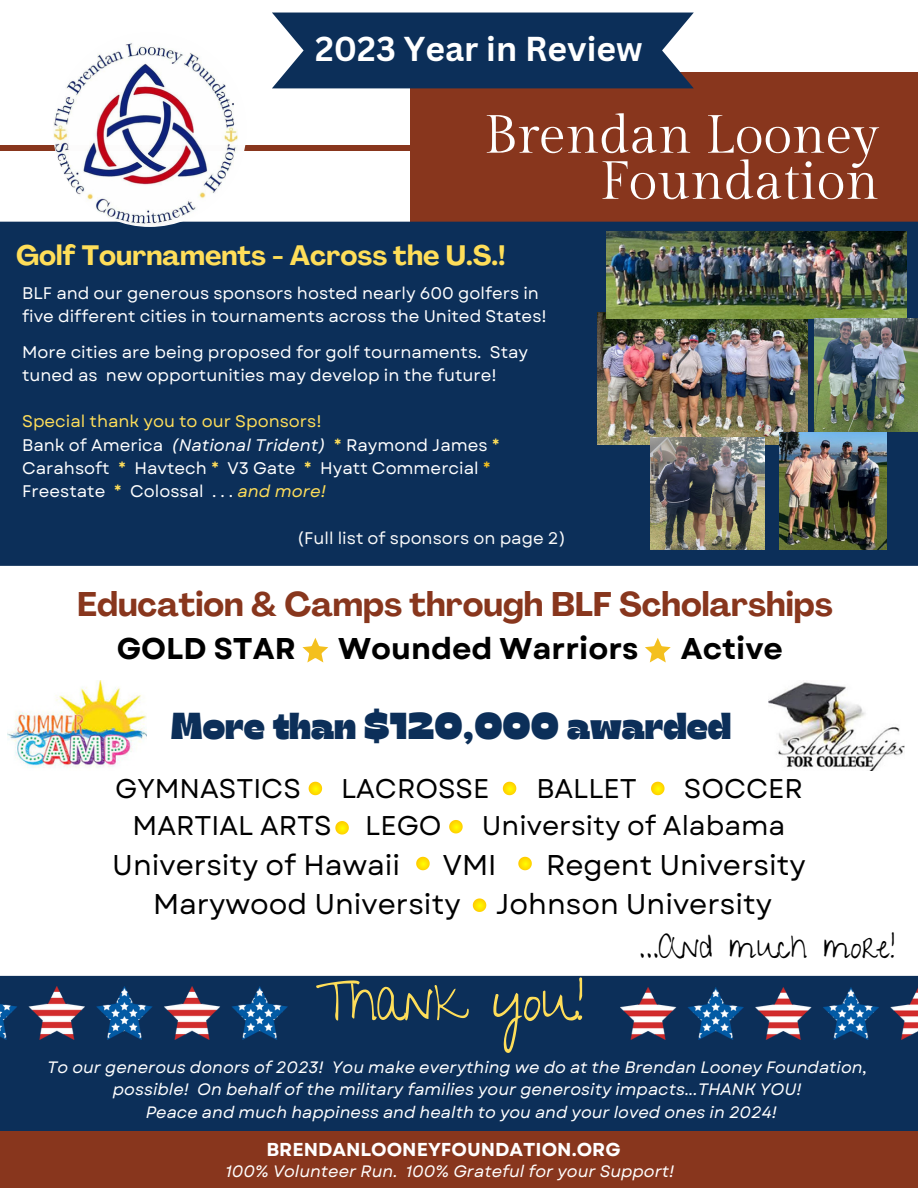
<style>
.page{position:relative;width:918px;height:1188px;background:#fff}
.page>*{position:absolute;margin:0;border:0;box-sizing:border-box;transform-origin:0 0}
.t1{font:53.7px/46.2px "Gilda Display";color:#fff;text-align:right}
.t2{font:53.55px "Give You Glory";color:#ffde59}
.t3{font:37.5px "Gulfs Display";color:#0c2f59}
.t4{font:700 33.75px "Agrandir";color:#88361d}
.t5{font:700 33.6px "Canva Sans";color:#fff}
.t6{font:32.1px "Give You Glory";color:#000}
.t7{font:700 30px "Garet";color:#000}
.t8{font:28.5px/39.3px "Garet";color:#000}
.t9{font:700 27.75px "Agrandir";color:#ffde59}
.t10{font:27px "Garet";color:#000}
.t11{font:700 18.75px "Garet";color:#fff}
.t12{font:16.8px/23.2px "Garet";color:#fff}
.t13{font:16.8px "Garet";color:#ffde59}
.t14{font:16.8px "Garet";color:#fafafa}
.t15{font:italic 16.5px/22.5px "Garet";color:#fff;text-align:center}
.s1{font-style:italic}
.s2{color:#ffde59}
.s3{color:#f4c01e}
.s4{font-style:italic;color:#ffde59}
</style>
<div class="page">
<div style="left:410px;top:72px;width:508px;height:157px;background:#88361d"></div>
<div style="left:0;top:222px;width:918px;height:344px;background:#0c2f59"></div>
<img style="left:8px;top:680px;width:138px;height:88px">
<div style="left:0;top:1131px;width:918px;height:57px;background:#88361d"></div>
<div style="left:0;top:976px;width:918px;height:155px;background:#0c2f59"></div>
<div style="left:0;top:145px;width:505px;height:6px;background:#88361d"></div>
<img style="left:53px;top:32px;width:194px;height:195px;border-radius:50%">
<img style="left:0;top:986px;width:287px;height:53px">
<svg style="left:272px;top:13px;width:422px;height:75px;background:#1e3e64"></svg>
<img style="left:621px;top:987px;width:297px;height:53px">
<svg style="left:302px;top:638px;width:26px;height:24px"></svg>
<svg style="left:645px;top:638px;width:26px;height:24px"></svg>
<svg style="left:416px;top:857px;width:14px;height:13px"></svg>
<svg style="left:473px;top:898px;width:13px;height:14px"></svg>
<svg style="left:518px;top:857px;width:14px;height:13px"></svg>
<img style="left:768px;top:682px;width:136px;height:88px">
<svg style="left:335px;top:821px;width:14px;height:14px"></svg>
<svg style="left:449px;top:820px;width:14px;height:13px"></svg>
<svg style="left:309px;top:782px;width:13px;height:13px"></svg>
<svg style="left:503px;top:782px;width:13px;height:13px"></svg>
<svg style="left:651px;top:782px;width:14px;height:13px"></svg>
<img style="left:598px;top:313px;width:210px;height:131px">
<img style="left:779px;top:432px;width:107px;height:117px">
<img style="left:606px;top:232px;width:301px;height:86px">
<img style="left:651px;top:438px;width:113px;height:111px">
<img style="left:814px;top:319px;width:104px;height:112px">
<p class="t5" style="left:315px;top:25px;width:329px">2023 Year in Review</p>
<p class="t1" style="left:484px;top:113px;width:397px">Brendan Looney<br>Foundation</p>
<p class="t9" style="left:16px;top:245px;width:491px">Golf Tournaments - Across the U.S.!</p>
<p class="t12" style="left:22px;top:281px;width:526px">BLF and our generous sponsors hosted nearly 600 golfers in five different cities in tournaments across the United States!</p>
<p class="t12" style="left:22px;top:340px;width:508px">More cities are being proposed for golf tournaments. Stay tuned as new opportunities may develop in the future!</p>
<p class="t13" style="left:22px;top:409px;width:301px">Special thank you to our Sponsors!</p>
<p class="t12" style="left:22px;top:433px;width:479px">Bank of America <span class="s1">(National Trident)</span> <span class="s2">*</span> Raymond James <span class="s2">*<br></span>Carahsoft <span class="s2">*</span> Havtech <span class="s2">*</span> V3 Gate</p>
<h3 class="t12" style="left:22px;top:457px;width:470px;text-indent:282px"><span class="s2">*</span> Hyatt Commercial <span class="s3">*<br></span>Freestate <span class="s2">*</span> Colossal . . . <span class="s4">and more!</span></h3>
<h3 class="t14" style="left:297px;top:526px;width:270px">(Full list of sponsors on page 2)</h3>
<p class="t4" style="left:77px;top:590px;width:757px">Education &amp; Camps through BLF Scholarships</p>
<h5 class="t7" style="left:117px;top:627px;width:181px">GOLD STAR</h5>
<h5 class="t7" style="left:338px;top:627px;width:302px">Wounded Warriors</h5>
<h5 class="t7" style="left:681px;top:627px;width:104px">Active</h5>
<p class="t3" style="left:170px;top:702px;width:563px">More than $120,000 awarded</p>
<h1 class="t10" style="left:115px;top:769px;width:187px">GYMNASTICS</h1>
<h1 class="t10" style="left:341px;top:769px;width:150px">LACROSSE</h1>
<h1 class="t10" style="left:536px;top:769px;width:102px">BALLET</h1>
<h1 class="t10" style="left:684px;top:769px;width:121px">SOCCER</h1>
<h1 class="t10" style="left:133px;top:806px;width:311px">MARTIAL ARTS LEGO</h1>
<h1 class="t10" style="left:482px;top:806px;width:305px">University of Alabama</h1>
<h1 class="t8" style="left:112px;top:845px;width:290px">University of Hawaii</h1>
<h1 class="t8" style="left:443px;top:845px;width:55px">VMI</h1>
<h1 class="t8" style="left:153px;top:845px;width:654px;text-indent:393px">Regent University<br>Marywood University Johnson University</h1>
<h6 class="t6" style="left:638px;top:928px;width:258px">...And much more!</h6>
<p class="t2" style="left:315px;top:971px;width:270px">Thank you!</p>
<h2 class="t15" style="left:47px;top:1056px;width:822px">To our generous donors of 2023! You make everything we do at the Brendan Looney Foundation, possible! On behalf of the military families your generosity impacts...THANK YOU!</h2>
<p class="t15" style="left:146px;top:1101px;width:633px">Peace and much happiness and health to you and your loved ones in 2024!</p>
<h5 class="t11" style="left:266px;top:1136px;width:356px">BRENDANLOONEYFOUNDATION.ORG</h5>
<p class="t15" style="left:225px;top:1160px;width:450px">100% Volunteer Run. 100% Grateful for your Support!</p>
</div>
